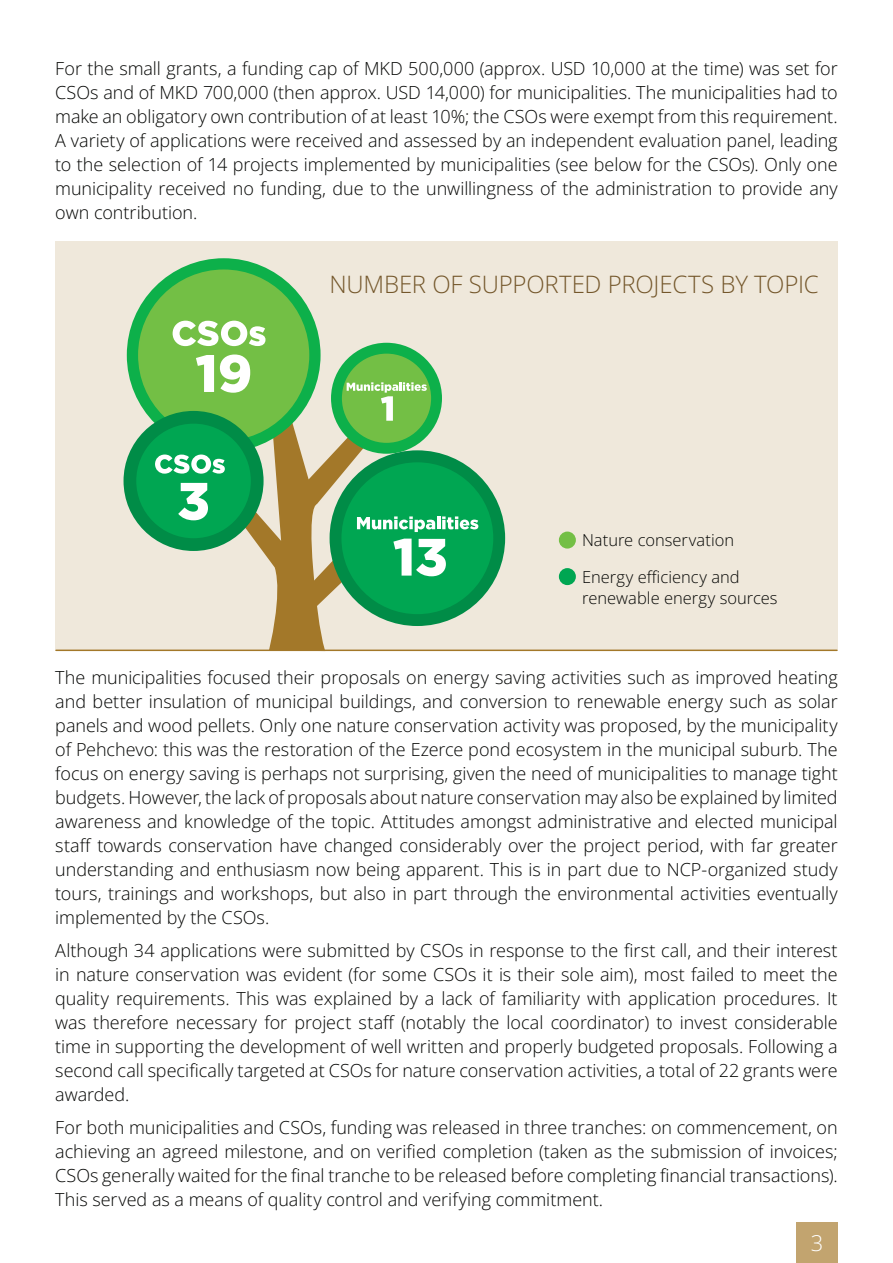
<style>
.page{position:relative;width:893px;height:1263px;background:#fff}
.page>*{position:absolute;margin:0;border:0;box-sizing:border-box;transform-origin:0 0}
.Podnaslovi{font:24px "Open Sans";letter-spacing:-.005em;color:#74572b}
.t1{font:21.9px "Open Sans";color:#fff}
.Tekst{font:18px/24px "Open Sans";color:#040503;text-align:justify}
.Tekst-2{font:16.5px/21px "Open Sans";letter-spacing:.005em;color:#040503}
</style>
<div class="page">
<div style="left:55px;top:241px;width:783px;height:410px;background:#efe8db"></div>
<div style="left:127px;top:258px;width:194px;height:194px;background:#0db04a;border-radius:50%"></div>
<div style="left:138px;top:269px;width:171px;height:172px;background:#73bf45;border-radius:50%"></div>
<div style="left:124px;top:411px;width:140px;height:140px;background:#008c47;border-radius:50%"></div>
<div style="left:136px;top:424px;width:115px;height:114px;background:#00a652;border-radius:50%"></div>
<div style="left:330px;top:450px;width:175px;height:176px;background:#008c47;border-radius:50%"></div>
<div style="left:341px;top:462px;width:152px;height:152px;background:#00a652;border-radius:50%"></div>
<svg style="left:173px;top:321px;width:92px;height:25px"></svg>
<div style="left:331px;top:343px;width:111px;height:111px;background:#0db04a;border-radius:50%"></div>
<svg style="left:155px;top:354px;width:323px;height:295px"></svg>
<div style="left:559px;top:532px;width:17px;height:17px;background:#73bf45;border-radius:50%"></div>
<div style="left:559px;top:568px;width:17px;height:17px;background:#00a652;border-radius:50%"></div>
<hr style="left:56px;top:649px;width:781px;height:2px;background:#a37829">
<div style="left:796px;top:1222px;width:42px;height:41px;background:#c2a46f"></div>
<p class="Tekst" style="left:55px;top:56px;width:784px">For the small grants, a funding cap of MKD 500,000 (approx. USD 10,000 at the time) was set for CSOs and of MKD 700,000 (then approx. USD 14,000) for municipalities. The municipalities had to make an obligatory own contribution of at least 10%; the CSOs were exempt from this requirement.<br>A variety of applications were received and assessed by an independent evaluation panel, leading to the selection of 14 projects implemented by municipalities (see below for the CSOs). Only one municipality received no funding, due to the unwillingness of the administration to provide any own contribution.</p>
<p class="Podnaslovi" style="left:329px;top:268px;width:491px">NUMBER OF SUPPORTED PROJECTS BY TOPIC</p>
<p class="Tekst-2" style="left:582px;top:529px;width:154px">Nature conservation</p>
<p class="Tekst-2" style="left:582px;top:566px;width:197px">Energy efficiency and renewable energy sources</p>
<p class="Tekst" style="left:55px;top:665px;width:784px">The municipalities focused their proposals on energy saving activities such as improved heating and better insulation of municipal buildings, and conversion to renewable energy such as solar panels and wood pellets. Only one nature conservation activity was proposed, by the municipality of Pehchevo: this was the restoration of the Ezerce pond ecosystem in the municipal suburb. The focus on energy saving is perhaps not surprising, given the need of municipalities to manage tight budgets. However, the lack of proposals about nature conservation may also be explained by limited awareness and knowledge of the topic. Attitudes amongst administrative and elected municipal staff towards conservation have changed considerably over the project period, with far greater understanding and enthusiasm now being apparent. This is in part due to NCP-organized study tours, trainings and workshops, but also in part through the environmental activities eventually implemented by the CSOs.</p>
<p class="Tekst" style="left:55px;top:938px;width:784px">Although 34 applications were submitted by CSOs in response to the first call, and their interest in nature conservation was evident (for some CSOs it is their sole aim), most failed to meet the quality requirements. This was explained by a lack of familiarity with application procedures. It was therefore necessary for project staff (notably the local coordinator) to invest considerable time in supporting the development of well written and properly budgeted proposals. Following a second call specifically targeted at CSOs for nature conservation activities, a total of 22 grants were awarded.</p>
<p class="Tekst" style="left:55px;top:1115px;width:784px">For both municipalities and CSOs, funding was released in three tranches: on commencement, on achieving an agreed milestone, and on verified completion (taken as the submission of invoices; CSOs generally waited for the final tranche to be released before completing financial transactions).<br>This served as a means of quality control and verifying commitment.</p>
<p class="t1" style="left:811px;top:1228px;width:14px">3</p>
</div>
